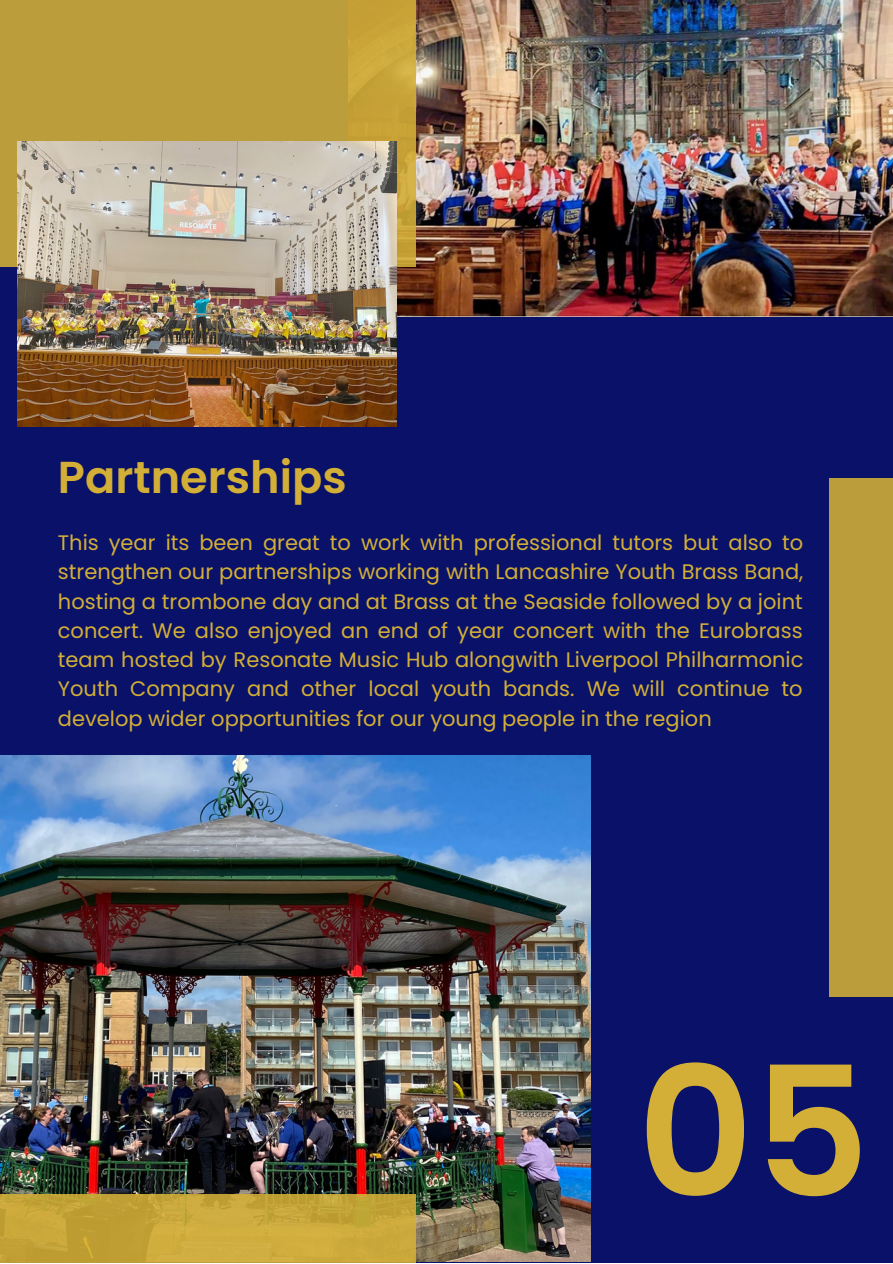
<style>
.page{position:relative;width:893px;height:1264px;background:#fff}
.page>*{position:absolute;margin:0;border:0;box-sizing:border-box;transform-origin:0 0}
.t1{font:600 180px "Poppins";color:#d4af37}
.t2{font:600 44.7px "Poppins";color:#d4af37}
.t3{font:21px/29.2px "Poppins";color:#d4af37;text-align:justify}
</style>
<div class="page">
<div style="left:0;top:0;width:892px;height:1262px;background:#091268"></div>
<img style="left:0;top:755px;width:590px;height:506px">
<img style="left:397px;top:0;width:495px;height:316px">
<div style="left:0;top:0;width:415px;height:267px;background:linear-gradient(to right,#b99b3d,#c4a13a)"></div>
<div style="left:829px;top:478px;width:63px;height:518px;background:#bc9d3c"></div>
<div style="left:0;top:1194px;width:416px;height:68px;background:linear-gradient(to right,#c4a337,#ccaa3c)"></div>
<img style="left:18px;top:142px;width:379px;height:284px">
<p class="t2" style="left:58px;top:446px;width:290px">Partnerships</p>
<p class="t3" style="left:58px;top:528px;width:747px">This year its been great to work with professional tutors but also to strengthen our partnerships working with Lancashire Youth Brass Band, hosting a trombone day and at Brass at the Seaside followed by a joint concert. We also enjoyed an end of year concert with the Eurobrass team hosted by Resonate Music Hub alongwith Liverpool Philharmonic Youth Company and other local youth bands. We will continue to develop wider opportunities for our young people in the region</p>
<p class="t1" style="left:637px;top:1007px;width:234px">05</p>
</div>
